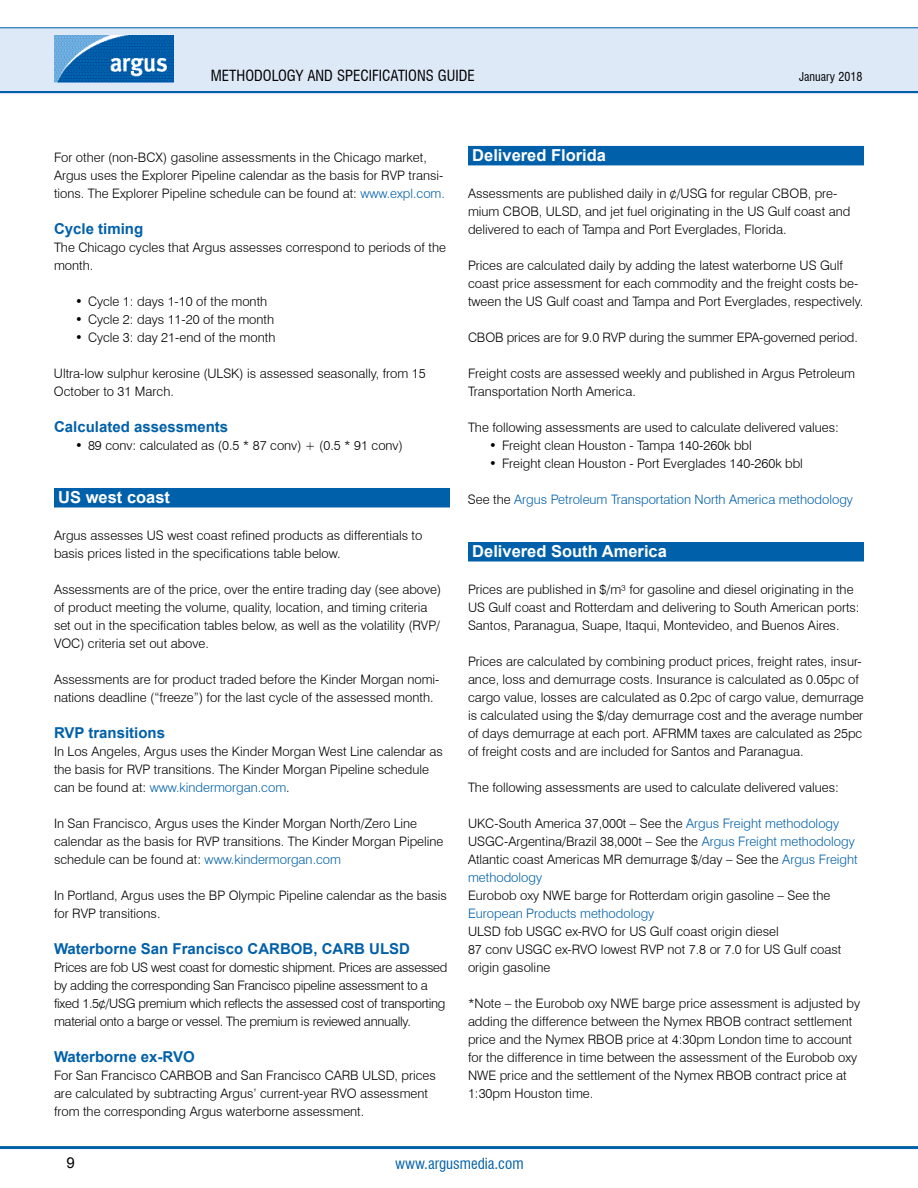
<style>
.page{position:relative;width:918px;height:1188px;background:#fff}
.page>*{position:absolute;margin:0;border:0;box-sizing:border-box;transform-origin:0 0}
.t1{font:700 16.5px "Arial";color:#fff}
.t2{font:700 15px "Arial";color:#0060a9}
.t3{font:condensed 15px "Swiss 721 BT";color:#000}
.t4{font:condensed 15px "Swiss 721 BT";color:#0060a9}
.t5{font:15px "Arial";color:#000}
.t6{font:300 13.05px/18px "Swiss 721 BT";color:#000}
.t7{font:300 13.05px/18px "Swiss 721 BT";letter-spacing:-.02em;color:#000}
.t8{font:300 13.05px "Swiss 721 BT";color:#0060a9}
.t9{font:condensed 12px "Swiss 721 BT";color:#000}
.s1{color:#0060a9}
.s2{color:#000}
</style>
<div class="page">
<hr style="left:0;top:90px;width:918px;height:3px;background:#0060a9">
<div style="left:0;top:28px;width:918px;height:63px;background:#dee9f7"></div>
<hr style="left:0;top:27px;width:918px;height:1px;background:#0060a9">
<hr style="left:0;top:1146px;width:918px;height:3px;background:#0060a9">
<img style="left:54px;top:35px;width:120px;height:47px">
<div style="left:468px;top:146px;width:396px;height:19px;background:#0060a9"></div>
<div style="left:468px;top:542px;width:396px;height:20px;background:#0060a9"></div>
<div style="left:54px;top:488px;width:396px;height:19px;background:#0060a9"></div>
<p class="t3" style="left:211px;top:67px;width:265px">Methodology and specifications guide</p>
<p class="t9" style="left:799px;top:69px;width:65px">January 2018</p>
<p class="t6" style="left:54px;top:148px;width:393px">For other (non-BCX) gasoline assessments in the Chicago market,<br>Argus uses the Explorer Pipeline calendar as the basis for RVP transi&shy;tions. The Explorer Pipeline schedule can be found at: <span class="s1">www.expl.com.</span></p>
<p class="t2" style="left:54px;top:219px;width:91px">Cycle timing</p>
<p class="t6" style="left:54px;top:238px;width:394px">The Chicago cycles that Argus assesses correspond to periods of the month.</p>
<p class="t6" style="left:75px;top:292px;width:194px">• Cycle 1: days 1-10 of the month</p>
<p class="t6" style="left:75px;top:310px;width:200px">• Cycle 2: days 11-20 of the month</p>
<p class="t6" style="left:75px;top:328px;width:202px">• Cycle 3: day 21-end of the month</p>
<p class="t6" style="left:54px;top:364px;width:373px">Ultra-low sulphur kerosine (ULSK) is assessed seasonally, from 15<br>October to 31 March.</p>
<p class="t2" style="left:54px;top:417px;width:176px">Calculated assessments</p>
<p class="t6" style="left:75px;top:436px;width:329px">• 89 conv: calculated as (0.5 * 87 conv) + (0.5 * 91 conv)</p>
<p class="t1" style="left:58px;top:487px;width:113px">US west coast</p>
<p class="t6" style="left:54px;top:526px;width:370px">Argus assesses US west coast refined products as differentials to basis prices listed in the specifications table below.</p>
<p class="t6" style="left:54px;top:580px;width:389px">Assessments are of the price, over the entire trading day (see above) of product meeting the volume, quality, location, and timing criteria set out in the specification tables below, as well as the volatility (RVP/ VOC) criteria set out above.</p>
<p class="t6" style="left:54px;top:670px;width:387px">Assessments are for product traded before the Kinder Morgan nomi&shy;nations deadline (“freeze”) for the last cycle of the assessed month.</p>
<p class="t2" style="left:54px;top:723px;width:113px">RVP transitions</p>
<p class="t6" style="left:54px;top:742px;width:390px">In Los Angeles, Argus uses the Kinder Morgan West Line calendar as the basis for RVP transitions. The Kinder Morgan Pipeline schedule can be found at: <span class="s1">www.kindermorgan.com</span>.</p>
<p class="t6" style="left:54px;top:814px;width:391px">In San Francisco, Argus uses the Kinder Morgan North/Zero Line calendar as the basis for RVP transitions. The Kinder Morgan Pipeline schedule can be found at: <span class="s1">www.kindermorgan.com</span></p>
<p class="t6" style="left:54px;top:886px;width:394px">In Portland, Argus uses the BP Olympic Pipeline calendar as the basis for RVP transitions.</p>
<p class="t2" style="left:54px;top:939px;width:358px">Waterborne San Francisco CARBOB, CARB ULSD</p>
<p class="t7" style="left:54px;top:958px;width:395px">Prices are fob US west coast for domestic shipment. Prices are assessed by adding the corresponding San Francisco pipeline assessment to a fixed 1.5¢/USG premium which reflects the assessed cost of transporting material onto a barge or vessel. The premium is reviewed annually.</p>
<p class="t2" style="left:54px;top:1047px;width:142px">Waterborne ex-RVO</p>
<p class="t6" style="left:54px;top:1066px;width:383px">For San Francisco CARBOB and San Francisco CARB ULSD, prices are calculated by subtracting Argus’ current-year RVO assessment from the corresponding Argus waterborne assessment.</p>
<p class="t1" style="left:472px;top:145px;width:135px">Delivered Florida</p>
<p class="t6" style="left:468px;top:184px;width:384px">Assessments are published daily in ¢/USG for regular CBOB, pre&shy;mium CBOB, ULSD, and jet fuel originating in the US Gulf coast and delivered to each of Tampa and Port Everglades, Florida.</p>
<p class="t6" style="left:468px;top:256px;width:397px">Prices are calculated daily by adding the latest waterborne US Gulf coast price assessment for each commodity and the freight costs be&shy;tween the US Gulf coast and Tampa and Port Everglades, respectively.</p>
<p class="t6" style="left:468px;top:328px;width:391px">CBOB prices are for 9.0 RVP during the summer EPA-governed period.</p>
<p class="t6" style="left:468px;top:364px;width:389px">Freight costs are assessed weekly and published in Argus Petroleum<br>Transportation North America.</p>
<p class="t6" style="left:468px;top:418px;width:372px">The following assessments are used to calculate delivered values:</p>
<p class="t6" style="left:489px;top:436px;width:264px">• Freight clean Houston - Tampa 140-260k bbl</p>
<p class="t6" style="left:489px;top:454px;width:315px">• Freight clean Houston - Port Everglades 140-260k bbl</p>
<p class="t8" style="left:468px;top:492px;width:386px"><span class="s2">See the</span> Argus Petroleum Transportation North America methodology</p>
<p class="t1" style="left:472px;top:541px;width:196px">Delivered South America</p>
<p class="t6" style="left:468px;top:580px;width:393px">Prices are published in $/m³ for gasoline and diesel originating in the<br>US Gulf coast and Rotterdam and delivering to South American ports:<br>Santos, Paranagua, Suape, Itaqui, Montevideo, and Buenos Aires.</p>
<p class="t6" style="left:468px;top:652px;width:397px">Prices are calculated by combining product prices, freight rates, insur&shy;ance, loss and demurrage costs. Insurance is calculated as 0.05pc of cargo value, losses are calculated as 0.2pc of cargo value, demurrage is calculated using the $/day demurrage cost and the average number of days demurrage at each port. AFRMM taxes are calculated as 25pc of freight costs and are included for Santos and Paranagua.</p>
<p class="t6" style="left:468px;top:778px;width:372px">The following assessments are used to calculate delivered values:</p>
<p class="t6" style="left:468px;top:814px;width:391px">UKC-South America 37,000t – See the <span class="s1">Argus Freight methodology </span>USGC-Argentina/Brazil 38,000t – See the <span class="s1">Argus Freight methodology </span>Atlantic coast Americas MR demurrage $/day – See the <span class="s1">Argus Freight methodology</span></p>
<p class="t6" style="left:468px;top:886px;width:364px">Eurobob oxy NWE barge for Rotterdam origin gasoline – See the</p>
<p class="t8" style="left:468px;top:906px;width:188px">European Products methodology</p>
<p class="t6" style="left:468px;top:922px;width:375px">ULSD fob USGC ex-RVO for US Gulf coast origin diesel<br>87 conv USGC ex-RVO lowest RVP not 7.8 or 7.0 for US Gulf coast origin gasoline</p>
<p class="t6" style="left:468px;top:995px;width:394px">*Note – the Eurobob oxy NWE barge price assessment is adjusted by adding the difference between the Nymex RBOB contract settlement price and the Nymex RBOB price at 4:30pm London time to account for the difference in time between the assessment of the Eurobob oxy NWE price and the settlement of the Nymex RBOB contract price at 1:30pm Houston time.</p>
<p class="t5" style="left:67px;top:1153px;width:10px">9</p>
<p class="t4" style="left:395px;top:1154px;width:130px">www.argusmedia.com</p>
</div>
